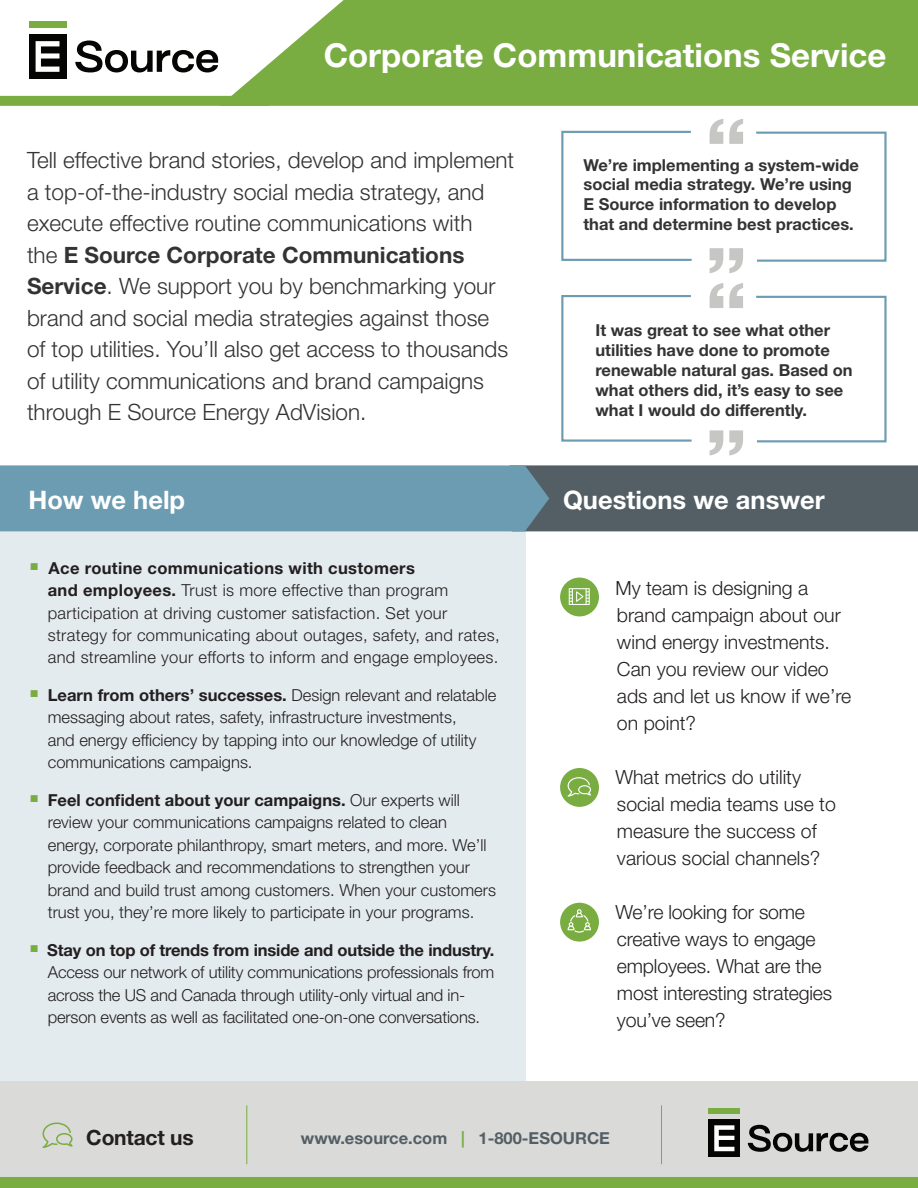
<style>
.page{position:relative;width:918px;height:1188px;background:#fff}
.page>*{position:absolute;margin:0;border:0;box-sizing:border-box;transform-origin:0 0}
.t1{font:700 expanded 70.95px "Helvetica Neue LT Std";color:#c6c6c5}
.t2{font:700 33px "Helvetica Neue LT Std";color:#fff}
.t3{font:700 25.5px "Helvetica Neue LT Std";color:#fff}
.t4{font:300 22.5px/31.5px "Helvetica Neue LT Std";color:#323332}
.t5{font:700 21px "Helvetica Neue LT Std";letter-spacing:-.01em;color:#231f20}
.t6{font:300 19.5px/27px "Helvetica Neue LT Std";color:#231f20}
.t7{font:300 16.5px/22.5px "Helvetica Neue LT Std";color:#231f20}
.t8{font:700 16.5px/19.8px "Helvetica Neue LT Std";color:#323332}
.t9{font:300 16.5px/22.5px "Helvetica Neue LT Std";letter-spacing:.02em;color:#231f20}
.t10{font:700 16.5px "Helvetica Neue LT Std";color:#535f65}
.s1{font-weight:700}
.s2{color:#79ad41}
</style>
<div class="page">
<div style="left:0;top:495px;width:526px;height:597px;background:#e4ebef"></div>
<svg style="left:0;top:96px;width:220px;height:10px;background:#7bae43"></svg>
<svg style="left:220px;top:0;width:698px;height:106px;background:#84b452"></svg>
<div style="left:29px;top:34px;width:37px;height:45px;background:#050504"></div>
<div style="left:29px;top:22px;width:37px;height:6px;background:#79ad41"></div>
<svg style="left:36px;top:41px;width:23px;height:31px"></svg>
<svg style="left:75px;top:41px;width:143px;height:31px"></svg>
<svg style="left:561px;top:130px;width:131px;height:131px"></svg>
<svg style="left:561px;top:295px;width:131px;height:147px"></svg>
<svg style="left:756px;top:131px;width:131px;height:131px"></svg>
<svg style="left:756px;top:295px;width:131px;height:148px"></svg>
<svg style="left:0;top:465px;width:918px;height:66px;background:#628392"></svg>
<div style="left:0;top:1082px;width:918px;height:106px;background:#dadad8"></div>
<div style="left:0;top:1178px;width:918px;height:10px;background:#79ad41"></div>
<div style="left:709px;top:1120px;width:31px;height:37px;background:#050504"></div>
<div style="left:709px;top:1109px;width:31px;height:5px;background:#79ad41"></div>
<svg style="left:714px;top:1125px;width:20px;height:26px"></svg>
<svg style="left:748px;top:1125px;width:120px;height:27px"></svg>
<hr style="left:246px;top:1105px;width:1px;height:59px;background:#79ad41">
<hr style="left:661px;top:1105px;width:1px;height:59px;background:#79ad41">
<svg style="left:42px;top:1123px;width:31px;height:25px"></svg>
<div style="left:560px;top:578px;width:39px;height:38px;background:#79ad41;border-radius:50%"></div>
<div style="left:560px;top:768px;width:39px;height:39px;background:#79ad41;border-radius:50%"></div>
<div style="left:560px;top:903px;width:39px;height:39px;background:#79ad41;border-radius:50%"></div>
<svg style="left:569px;top:588px;width:21px;height:17px"></svg>
<svg style="left:568px;top:909px;width:23px;height:24px"></svg>
<svg style="left:568px;top:777px;width:23px;height:20px"></svg>
<h2 class="t2" style="left:324px;top:35px;width:564px">Corporate Communications Service</h2>
<p class="t4" style="left:27px;top:144px;width:489px">Tell effective brand stories, develop and implement a top-of-the-industry social media strategy, and execute effective routine communications with<br>the <span class="s1">E Source Corporate Communications Service</span>. We support you by benchmarking your brand and social media strategies against those<br>of top utilities. You’ll also get access to thousands of utility communications and brand campaigns through E Source Energy AdVision.</p>
<h3 class="t3" style="left:28px;top:484px;width:158px">How we help</h3>
<p class="t9" style="left:48px;top:556px;width:453px;text-indent:-17px"><sup>■</sup> <span class="s1">Ace routine communications with customers<br>and employees.</span> Trust is more effective than program participation at driving customer satisfaction. Set your strategy for communicating about outages, safety, and rates, and streamline your efforts to inform and engage employees.</p>
<p class="t7" style="left:48px;top:683px;width:450px;text-indent:-17px"><sup>■</sup> <span class="s1">Learn from others’ successes.</span> Design relevant and relatable messaging about rates, safety, infrastructure investments,<br>and energy efficiency by tapping into our knowledge of utility communications campaigns.</p>
<p class="t7" style="left:48px;top:788px;width:450px;text-indent:-17px"><sup>■</sup> <span class="s1">Feel confident about your campaigns.</span> Our experts will review your communications campaigns related to clean energy, corporate philanthropy, smart meters, and more. We’ll provide feedback and recommendations to strengthen your brand and build trust among customers. When your customers trust you, they’re more likely to participate in your programs.</p>
<p class="t7" style="left:48px;top:938px;width:448px;text-indent:-17px"><sup>■</sup> <span class="s1">Stay on top of trends from inside and outside the industry.<br></span>Access our network of utility communications professionals from across the US and Canada through utility-only virtual and in&shy;person events as well as facilitated one-on-one conversations.</p>
<h1 class="t1" style="left:705px;top:100px;width:44px">“</h1>
<p class="t8" style="left:584px;top:155px;width:277px">We’re implementing a system-wide social media strategy. We’re using E Source information to develop that and determine best practices.</p>
<h1 class="t1" style="left:705px;top:229px;width:44px">”</h1>
<h1 class="t1" style="left:705px;top:264px;width:44px">“</h1>
<p class="t8" style="left:595px;top:320px;width:259px">It was great to see what other utilities have done to promote renewable natural gas. Based on what others did, it’s easy to see what I would do differently.</p>
<h1 class="t1" style="left:705px;top:411px;width:44px">”</h1>
<h3 class="t3" style="left:563px;top:484px;width:263px">Questions we answer</h3>
<p class="t6" style="left:615px;top:574px;width:237px">My team is designing a brand campaign about our wind energy investments.<br>Can you review our video ads and let us know if we’re on point?</p>
<p class="t6" style="left:615px;top:763px;width:222px">What metrics do utility social media teams use to measure the success of various social channels?</p>
<p class="t6" style="left:615px;top:898px;width:218px">We’re looking for some creative ways to engage employees. What are the most interesting strategies you’ve seen?</p>
<p class="t5" style="left:86px;top:1124px;width:109px">Contact us</p>
<p class="t10" style="left:301px;top:1128px;width:310px">www.esource.com <span class="s2">|</span> 1-800-ESOURCE</p>
</div>
